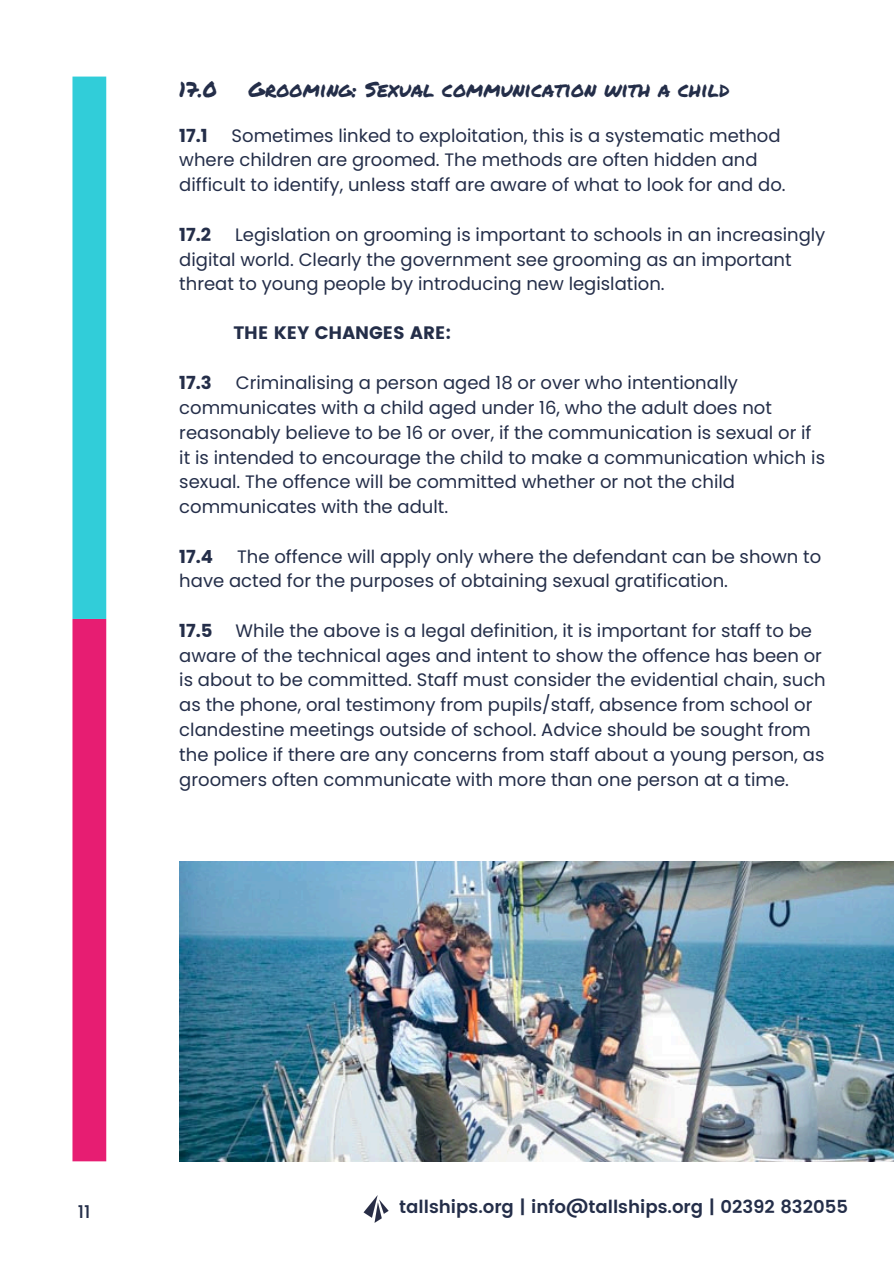
<style>
.page{position:relative;width:894px;height:1264px;background:#fff}
.page>*{position:absolute;margin:0;border:0;box-sizing:border-box;transform-origin:0 0}
.t1{font:21px "Permanent Marker";color:#242e49}
.t2{font:18px/24.8px "Poppins";color:#242e49}
.t3{font:600 18px "Poppins";color:#242e49}
.t4{font:700 18px "Poppins";color:#242e49}
.t5{font:18px "Poppins";color:#242e49}
.t6{font:500 18px "Poppins";color:#242e49}
</style>
<div class="page">
<div style="left:72px;top:619px;width:34px;height:542px;background:#e71d72"></div>
<div style="left:72px;top:77px;width:34px;height:542px;background:#31cdd9"></div>
<img style="left:363px;top:1195px;width:26px;height:28px">
<img style="left:179px;top:861px;width:713px;height:300px">
<p class="t1" style="left:179px;top:73px;width:40px">17.0</p>
<p class="t1" style="left:248px;top:73px;width:482px">GROOMING: SEXUAL COMMUNICATION WITH A CHILD</p>
<h1 class="t4" style="left:179px;top:123px;width:30px">17.1</h1>
<h1 class="t2" style="left:179px;top:123px;width:607px;text-indent:52px">Sometimes linked to exploitation, this is a systematic method where children are groomed. The methods are often hidden and difficult to identify, unless staff are aware of what to look for and do.</h1>
<p class="t4" style="left:179px;top:222px;width:33px">17.2</p>
<p class="t2" style="left:179px;top:222px;width:647px;text-indent:56px">Legislation on grooming is important to schools in an increasingly digital world. Clearly the government see grooming as an important threat to young people by introducing new legislation.</p>
<p class="t5" style="left:233px;top:322px;width:219px">THE KEY CHANGES ARE:</p>
<h2 class="t4" style="left:179px;top:370px;width:34px">17.3</h2>
<h2 class="t2" style="left:179px;top:370px;width:647px;text-indent:56px">Criminalising a person aged 18 or over who intentionally communicates with a child aged under 16, who the adult does not reasonably believe to be 16 or over, if the communication is sexual or if it is intended to encourage the child to make a communication which is sexual. The offence will be committed whether or not the child communicates with the adult.</h2>
<p class="t4" style="left:179px;top:543px;width:35px">17.4</p>
<p class="t2" style="left:179px;top:544px;width:643px;text-indent:58px">The offence will apply only where the defendant can be shown to have acted for the purposes of obtaining sexual gratification.</p>
<p class="t4" style="left:179px;top:618px;width:35px">17.5</p>
<p class="t2" style="left:179px;top:618px;width:647px;text-indent:56px">While the above is a legal definition, it is important for staff to be aware of the technical ages and intent to show the offence has been or is about to be committed. Staff must consider the evidential chain, such as the phone, oral testimony from pupils/staff, absence from school or clandestine meetings outside of school. Advice should be sought from the police if there are any concerns from staff about a young person, as groomers often communicate with more than one person at a time.</p>
<p class="t6" style="left:78px;top:1200px;width:14px">11</p>
<p class="t3" style="left:399px;top:1196px;width:450px">tallships.org | info@tallships.org | 02392 832055</p>
</div>
